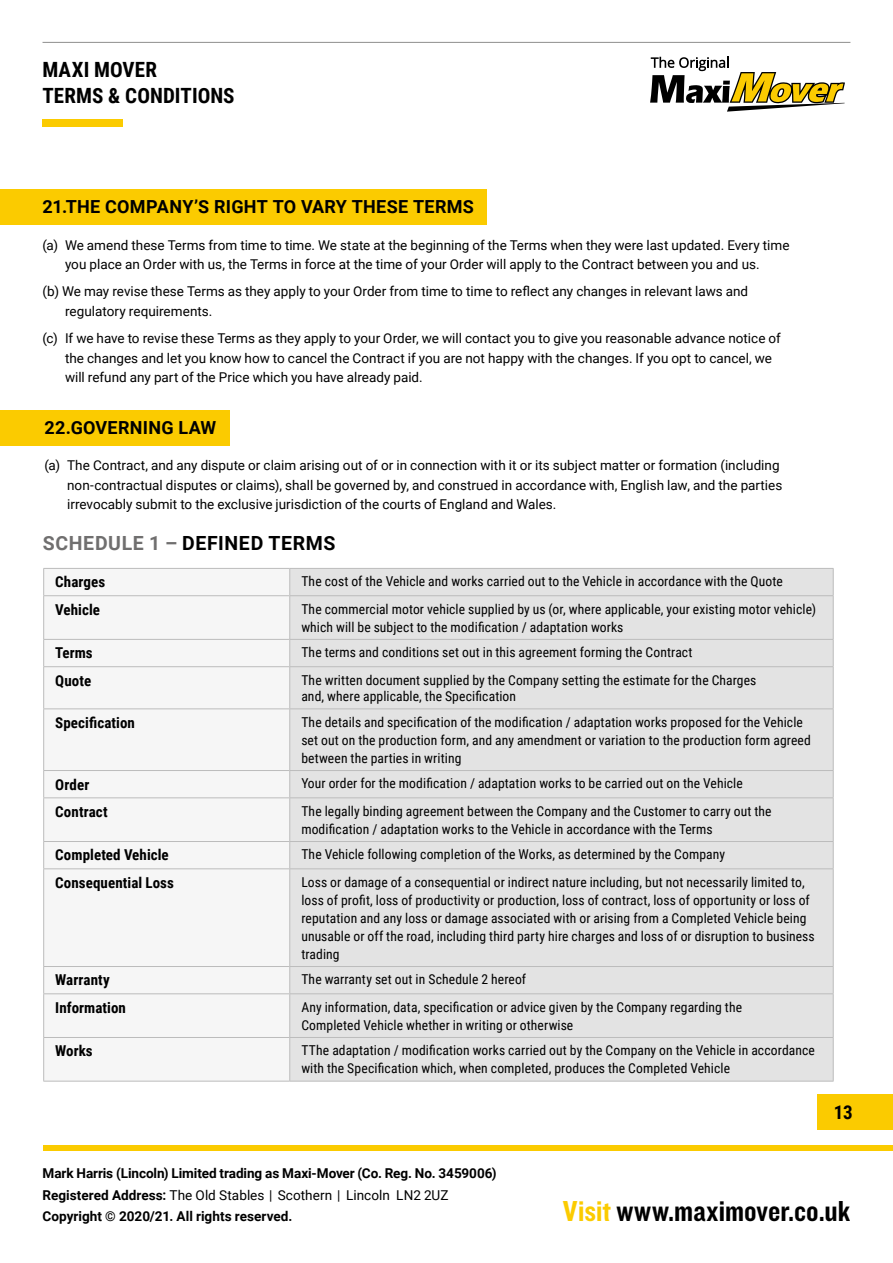
<style>
.page{position:relative;width:893px;height:1263px;background:#fff}
.page>*{position:absolute;margin:0;border:0;box-sizing:border-box;transform-origin:0 0}
.t1{font:30px "Knockout HTF50 Welterweight";color:#000}
.t2{font:700 21px/25.5px "Roboto Condensed";letter-spacing:.005em;color:#000}
.t3{font:700 19.5px "Roboto";letter-spacing:.03em;color:#000}
.t4{font:700 18.9px "Roboto Condensed";color:#000}
.t5{font:700 18px "Roboto";letter-spacing:.015em;color:#000}
.t6{font:700 15px "Roboto Condensed";letter-spacing:.005em;color:#000}
.t7{font:13.65px/18px "Roboto Condensed";letter-spacing:.01em;color:#000}
.t8{font:700 13.65px/21.3px "Roboto";letter-spacing:-.005em;color:#000}
.t9{font:13.5px/19.2px "Roboto";color:#000}
.s1{color:#706f6f}
.s2{font-weight:400}
.s3{color:#fbcb00}
</style>
<div class="page">
<hr style="left:43px;top:42px;width:807px;height:1px;background:#9b9b9a">
<div style="left:42px;top:120px;width:81px;height:7px;background:#fbcb00"></div>
<div style="left:43px;top:1145px;width:850px;height:6px;background:#fbcb00"></div>
<svg style="left:650px;top:57px;width:195px;height:55px"></svg>
<div style="left:818px;top:1094px;width:75px;height:36px;background:#fbcb00"></div>
<div style="left:0;top:189px;width:486px;height:36px;background:#fbcb00"></div>
<div style="left:0;top:410px;width:230px;height:36px;background:#fbcb00"></div>
<div style="left:44px;top:569px;width:245px;height:512px;background:#f6f6f6"></div>
<div style="left:290px;top:569px;width:543px;height:512px;background:#e3e3e3"></div>
<hr style="left:43px;top:568px;width:247px;height:1px;background:#bcbcbc">
<svg style="left:43px;top:569px;width:1px;height:26px"></svg>
<hr style="left:290px;top:568px;width:544px;height:1px;background:#bcbcbc">
<svg style="left:289px;top:569px;width:1px;height:26px"></svg>
<svg style="left:833px;top:569px;width:1px;height:26px"></svg>
<hr style="left:43px;top:595px;width:247px;height:1px;background:#bcbcbc">
<hr style="left:43px;top:596px;width:1px;height:43px;background:#bcbcbc">
<hr style="left:290px;top:595px;width:544px;height:1px;background:#bcbcbc">
<hr style="left:289px;top:596px;width:1px;height:43px;background:#bcbcbc">
<hr style="left:833px;top:596px;width:1px;height:43px;background:#bcbcbc">
<hr style="left:43px;top:639px;width:247px;height:1px;background:#bcbcbc">
<svg style="left:43px;top:640px;width:1px;height:26px"></svg>
<hr style="left:290px;top:639px;width:544px;height:1px;background:#bcbcbc">
<svg style="left:289px;top:640px;width:1px;height:26px"></svg>
<svg style="left:833px;top:640px;width:1px;height:26px"></svg>
<hr style="left:43px;top:666px;width:247px;height:1px;background:#bcbcbc">
<hr style="left:43px;top:667px;width:1px;height:41px;background:#bcbcbc">
<hr style="left:290px;top:666px;width:544px;height:1px;background:#bcbcbc">
<hr style="left:289px;top:667px;width:1px;height:41px;background:#bcbcbc">
<hr style="left:833px;top:667px;width:1px;height:41px;background:#bcbcbc">
<hr style="left:43px;top:708px;width:247px;height:1px;background:#bcbcbc">
<hr style="left:43px;top:709px;width:1px;height:61px;background:#bcbcbc">
<hr style="left:290px;top:708px;width:544px;height:1px;background:#bcbcbc">
<hr style="left:289px;top:709px;width:1px;height:61px;background:#bcbcbc">
<hr style="left:833px;top:709px;width:1px;height:61px;background:#bcbcbc">
<hr style="left:43px;top:770px;width:247px;height:1px;background:#bcbcbc">
<svg style="left:43px;top:771px;width:1px;height:26px"></svg>
<hr style="left:290px;top:770px;width:544px;height:1px;background:#bcbcbc">
<svg style="left:289px;top:771px;width:1px;height:26px"></svg>
<svg style="left:833px;top:771px;width:1px;height:26px"></svg>
<hr style="left:43px;top:797px;width:247px;height:1px;background:#bcbcbc">
<hr style="left:43px;top:798px;width:1px;height:43px;background:#bcbcbc">
<hr style="left:290px;top:797px;width:544px;height:1px;background:#bcbcbc">
<hr style="left:289px;top:798px;width:1px;height:43px;background:#bcbcbc">
<hr style="left:833px;top:798px;width:1px;height:43px;background:#bcbcbc">
<hr style="left:43px;top:841px;width:247px;height:1px;background:#bcbcbc">
<svg style="left:43px;top:842px;width:1px;height:26px"></svg>
<hr style="left:290px;top:841px;width:544px;height:1px;background:#bcbcbc">
<svg style="left:289px;top:842px;width:1px;height:26px"></svg>
<svg style="left:833px;top:842px;width:1px;height:26px"></svg>
<hr style="left:43px;top:868px;width:247px;height:1px;background:#bcbcbc">
<hr style="left:43px;top:869px;width:1px;height:97px;background:#bcbcbc">
<hr style="left:290px;top:868px;width:544px;height:1px;background:#bcbcbc">
<hr style="left:289px;top:869px;width:1px;height:97px;background:#bcbcbc">
<hr style="left:833px;top:869px;width:1px;height:97px;background:#bcbcbc">
<hr style="left:43px;top:966px;width:247px;height:1px;background:#bcbcbc">
<svg style="left:43px;top:967px;width:1px;height:26px"></svg>
<hr style="left:290px;top:966px;width:544px;height:1px;background:#bcbcbc">
<svg style="left:289px;top:967px;width:1px;height:26px"></svg>
<svg style="left:833px;top:967px;width:1px;height:26px"></svg>
<hr style="left:43px;top:993px;width:247px;height:1px;background:#bcbcbc">
<hr style="left:43px;top:994px;width:1px;height:43px;background:#bcbcbc">
<hr style="left:290px;top:993px;width:544px;height:1px;background:#bcbcbc">
<hr style="left:289px;top:994px;width:1px;height:43px;background:#bcbcbc">
<hr style="left:833px;top:994px;width:1px;height:43px;background:#bcbcbc">
<hr style="left:43px;top:1037px;width:247px;height:1px;background:#bcbcbc">
<hr style="left:43px;top:1038px;width:1px;height:43px;background:#bcbcbc">
<hr style="left:290px;top:1037px;width:544px;height:1px;background:#bcbcbc">
<hr style="left:289px;top:1038px;width:1px;height:43px;background:#bcbcbc">
<hr style="left:833px;top:1038px;width:1px;height:43px;background:#bcbcbc">
<hr style="left:43px;top:1081px;width:247px;height:1px;background:#bcbcbc">
<hr style="left:290px;top:1081px;width:544px;height:1px;background:#bcbcbc">
<h2 class="t2" style="left:43px;top:56px;width:194px">MAXI MOVER<br>TERMS &amp; CONDITIONS</h2>
<h3 class="t5" style="left:43px;top:194px;width:433px">21.THE COMPANY’S RIGHT TO VARY THESE TERMS</h3>
<p class="t9" style="left:43px;top:235px;width:749px;text-align:center">(a) We amend these Terms from time to time. We state at the beginning of the Terms when they were last updated. Every time you place an Order with us, the Terms in force at the time of your Order will apply to the Contract between you and us.</p>
<p class="t9" style="left:65px;top:282px;width:685px;text-indent:-23px">(b) We may revise these Terms as they apply to your Order from time to time to reflect any changes in relevant laws and regulatory requirements.</p>
<p class="t9" style="left:65px;top:328px;width:717px;text-indent:-23px">(c) If we have to revise these Terms as they apply to your Order, we will contact you to give you reasonable advance notice of the changes and let you know how to cancel the Contract if you are not happy with the changes. If you opt to cancel, we will refund any part of the Price which you have already paid.</p>
<h3 class="t5" style="left:45px;top:415px;width:173px">22.GOVERNING LAW</h3>
<p class="t9" style="left:67px;top:455px;width:717px;text-indent:-22px">(a) The Contract, and any dispute or claim arising out of or in connection with it or its subject matter or formation (including non-contractual disputes or claims), shall be governed by, and construed in accordance with, English law, and the parties irrevocably submit to the exclusive jurisdiction of the courts of England and Wales.</p>
<h3 class="t3" style="left:43px;top:530px;width:294px"><span class="s1">SCHEDULE 1 –</span> DEFINED TERMS</h3>
<p class="t6" style="left:55px;top:571px;width:51px">Charges</p>
<p class="t7" style="left:301px;top:572px;width:483px">The cost of the Vehicle and works carried out to the Vehicle in accordance with the Quote</p>
<p class="t6" style="left:55px;top:599px;width:46px">Vehicle</p>
<p class="t7" style="left:301px;top:599px;width:516px">The commercial motor vehicle supplied by us (or, where applicable, your existing motor vehicle) which will be subject to the modification / adaptation works</p>
<p class="t6" style="left:55px;top:642px;width:39px">Terms</p>
<p class="t7" style="left:301px;top:643px;width:393px">The terms and conditions set out in this agreement forming the Contract</p>
<p class="t6" style="left:55px;top:670px;width:37px">Quote</p>
<p class="t7" style="left:301px;top:671px;width:457px;line-height:16.5px">The written document supplied by the Company setting the estimate for the Charges and, where applicable, the Specification</p>
<p class="t6" style="left:55px;top:712px;width:81px">Specification</p>
<p class="t7" style="left:301px;top:712px;width:511px">The details and specification of the modification / adaptation works proposed for the Vehicle set out on the production form, and any amendment or variation to the production form agreed between the parties in writing</p>
<p class="t6" style="left:55px;top:774px;width:36px">Order</p>
<p class="t7" style="left:301px;top:774px;width:443px">Your order for the modification / adaptation works to be carried out on the Vehicle</p>
<p class="t6" style="left:55px;top:801px;width:54px">Contract</p>
<p class="t7" style="left:301px;top:801px;width:472px">The legally binding agreement between the Company and the Customer to carry out the modification / adaptation works to the Vehicle in accordance with the Terms</p>
<p class="t6" style="left:55px;top:845px;width:115px">Completed Vehicle</p>
<p class="t7" style="left:301px;top:845px;width:425px">The Vehicle following completion of the Works, as determined by the Company</p>
<p class="t6" style="left:55px;top:872px;width:120px">Consequential Loss</p>
<p class="t7" style="left:301px;top:872px;width:515px">Loss or damage of a consequential or indirect nature including, but not necessarily limited to, loss of profit, loss of productivity or production, loss of contract, loss of opportunity or loss of reputation and any loss or damage associated with or arising from a Completed Vehicle being unusable or off the road, including third party hire charges and loss of or disruption to business trading</p>
<p class="t6" style="left:55px;top:970px;width:56px">Warranty</p>
<p class="t7" style="left:301px;top:970px;width:226px">The warranty set out in Schedule 2 hereof</p>
<p class="t6" style="left:55px;top:997px;width:72px">Information</p>
<p class="t7" style="left:301px;top:997px;width:442px">Any information, data, specification or advice given by the Company regarding the<br>Completed Vehicle whether in writing or otherwise</p>
<p class="t6" style="left:55px;top:1040px;width:39px">Works</p>
<p class="t7" style="left:301px;top:1041px;width:515px">TThe adaptation / modification works carried out by the Company on the Vehicle in accordance with the Specification which, when completed, produces the Completed Vehicle</p>
<h3 class="t4" style="left:834px;top:1099px;width:20px">13</h3>
<p class="t8" style="left:43px;top:1162px;width:456px">Mark Harris (Lincoln) Limited trading as Maxi-Mover (Co. Reg. No. 3459006)<br>Registered Address: <span class="s2">The Old Stables | Scothern | Lincoln LN2 2UZ<br></span>Copyright © 2020/21. All rights reserved.</p>
<h1 class="t1" style="left:563px;top:1195px;width:289px"><span class="s3">Visit</span> www.maximover.co.uk</h1>
</div>
